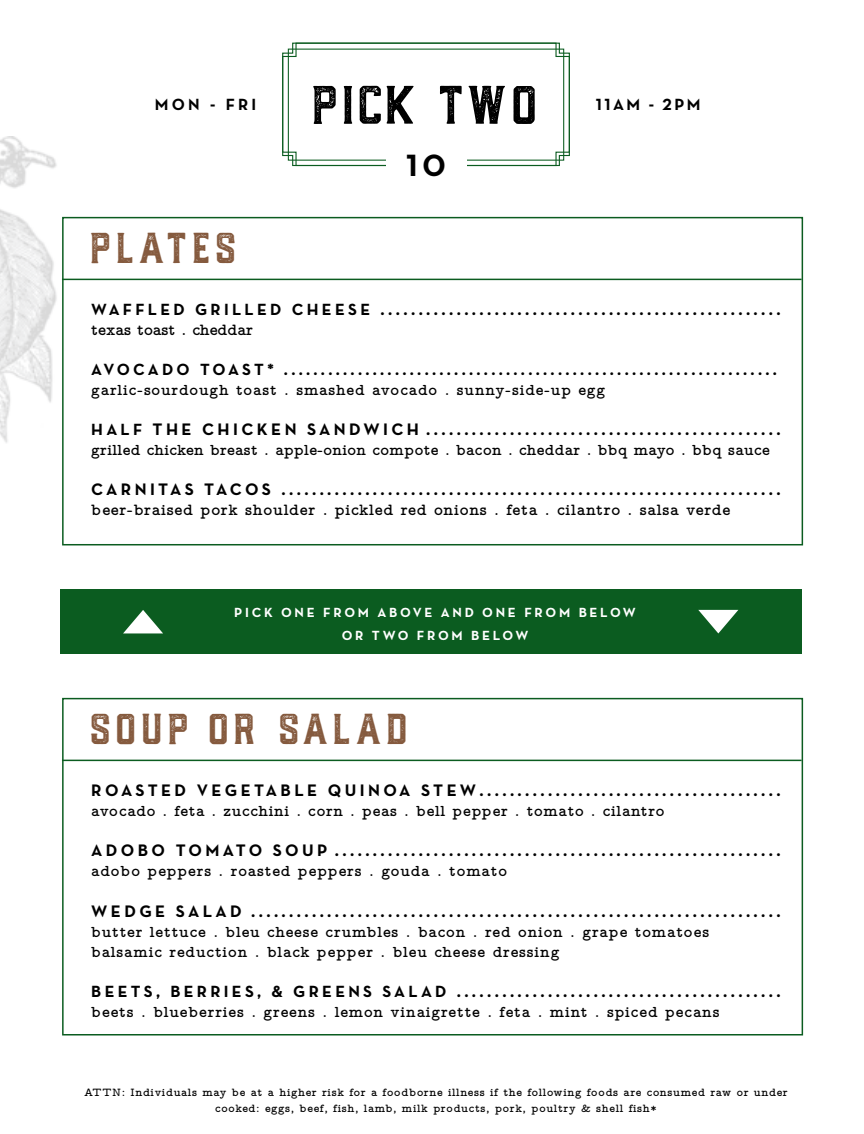
<style>
.page{position:relative;width:864px;height:1134px;background:#fff}
.page>*{position:absolute;margin:0;border:0;box-sizing:border-box;transform-origin:0 0}
.t1{font:57.75px "Trade Supply Textured";letter-spacing:.04em;color:#000}
.t2{font:46.2px "Trade Supply Textured";letter-spacing:.1em;color:#855a3e}
.t3{font:700 31.35px "Neutraface Text";color:#000}
.t4{font:700 16.95px "Neutraface Text";letter-spacing:.2em;color:#000}
.t5{font:700 16.95px "LM Mono Prop Lt 10";letter-spacing:.04em;color:#000}
.t6{font:700 16.95px "LM Mono Prop Lt 10";color:#000}
.t7{font:700 16.5px/19.8px "LM Mono Prop Lt 10";letter-spacing:.05em;color:#000}
.t8{font:700 16.5px "Neutraface Text";letter-spacing:.17em;color:#000}
.t9{font:700 16.5px "LM Mono Prop Lt 10";letter-spacing:.02em;color:#000}
.t10{font:700 13.5px/22.5px "Neutraface Text";letter-spacing:.2em;color:#fff;text-align:center}
.t11{font:700 12px/16.5px "LM Mono Prop Lt 10";letter-spacing:.05em;color:#000;text-align:center}
.s1{font-size:16.5px}
</style>
<div class="page">
<img style="left:0;top:136px;width:65px;height:307px">
<div style="left:62px;top:217px;width:741px;height:328px;border:2px solid #0b5c20"></div>
<hr style="left:62px;top:279px;width:740px;height:1px;background:#0b5c20">
<div style="left:62px;top:698px;width:741px;height:338px;border:2px solid #0b5c20"></div>
<hr style="left:62px;top:760px;width:740px;height:1px;background:#0b5c20">
<svg style="left:282px;top:42px;width:288px;height:125px"></svg>
<div style="left:288px;top:49px;width:276px;height:112px;border:1px solid #0b5c20"></div>
<div style="left:386px;top:140px;width:80px;height:52px;background:#fff"></div>
<div style="left:61px;top:589px;width:741px;height:65px;background:#0b5c20"></div>
<svg style="left:123px;top:610px;width:40px;height:23px"></svg>
<svg style="left:698px;top:610px;width:40px;height:23px"></svg>
<p class="t8" style="left:155px;top:94px;width:103px">MON - FRI</p>
<h2 class="t2" style="left:91px;top:223px;width:147px">PLATES</h2>
<h1 class="t1" style="left:313px;top:73px;width:227px">PICK TWO</h1>
<h3 class="t3" style="left:406px;top:145px;width:41px">10</h3>
<p class="t8" style="left:596px;top:94px;width:106px">11AM - 2PM</p>
<p class="t4" style="left:91px;top:298px;width:691px"><span class="s1">WAFFLED GRILLED CHEESE</span> .....................................................</p>
<p class="t6" style="left:91px;top:318px;width:163px">texas toast . cheddar</p>
<p class="t8" style="left:91px;top:359px;width:687px">AVOCADO TOAST* ...................................................................</p>
<p class="t7" style="left:91px;top:379px;width:515px">garlic-sourdough toast . smashed avocado . sunny-side-up egg</p>
<p class="t4" style="left:91px;top:418px;width:691px"><span class="s1">HALF</span> THE CHICKEN SANDWICH ...............................................</p>
<p class="t9" style="left:91px;top:438px;width:680px">grilled chicken breast . apple-onion compote . bacon . cheddar . bbq mayo . bbq sauce</p>
<p class="t4" style="left:91px;top:478px;width:691px">CARNITAS TACOS ..................................................................</p>
<p class="t5" style="left:91px;top:498px;width:641px">beer-braised pork shoulder . pickled red onions . feta . cilantro . salsa verde</p>
<p class="t10" style="left:234px;top:601px;width:403px">PICK ONE FROM ABOVE AND ONE FROM BELOW<br>OR TWO FROM BELOW</p>
<h2 class="t2" style="left:91px;top:704px;width:319px">SOUP OR SALAD</h2>
<p class="t4" style="left:91px;top:779px;width:691px">ROASTED VEGETABLE QUINOA STEW........................................</p>
<p class="t7" style="left:91px;top:800px;width:575px">avocado . feta . zucchini . corn . peas . bell pepper . tomato . cilantro</p>
<p class="t4" style="left:91px;top:839px;width:691px">ADOBO TOMATO SOUP ...........................................................</p>
<p class="t7" style="left:91px;top:861px;width:417px">adobo peppers . roasted peppers . gouda . tomato</p>
<p class="t4" style="left:91px;top:900px;width:691px">WEDGE SALAD ......................................................................</p>
<p class="t7" style="left:91px;top:921px;width:620px">butter lettuce . bleu cheese crumbles . bacon . red onion . grape tomatoes balsamic reduction . black pepper . bleu cheese dressing</p>
<p class="t4" style="left:91px;top:980px;width:691px"><span class="s1">BEETS, BERRIES, &amp; GREENS SALAD</span> ...........................................</p>
<p class="t7" style="left:91px;top:1001px;width:630px">beets . blueberries . greens . lemon vinaigrette . feta . mint . spiced pecans</p>
<p class="t11" style="left:84px;top:1083px;width:705px">ATTN: Individuals may be at a higher risk for a foodborne illness if the following foods are consumed raw or under cooked: eggs, beef, fish, lamb, milk products, pork, poultry &amp; shell fish*</p>
</div>
